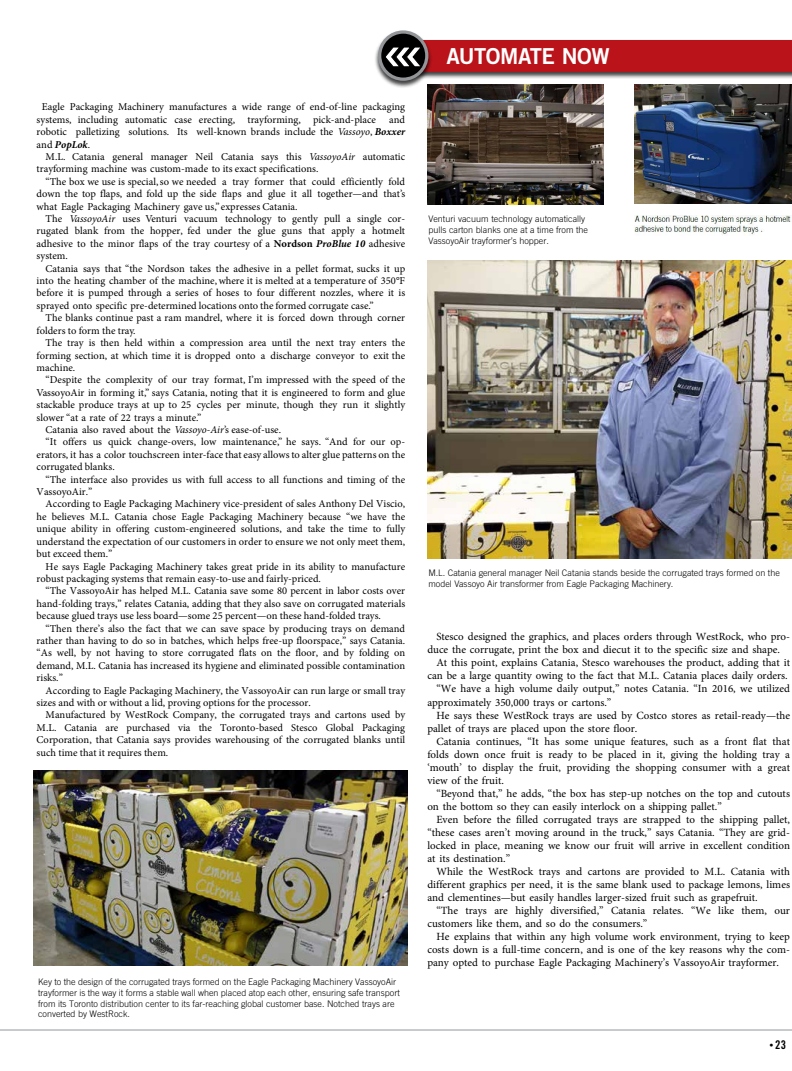
<style>
.page{position:relative;width:792px;height:1071px;background:#fff}
.page>*{position:absolute;margin:0;border:0;box-sizing:border-box;transform-origin:0 0}
.t1{font:22px "Trade Gothic LT Std Bd 2";letter-spacing:-.025em;color:#fff}
.t2{font:12px "Trade Gothic LT Std Bd Cn 20";color:#000}
.t3{font:11px "Minion Pro";color:#000}
.t4{font:10.5px/12.4px "Minion Pro";color:#000;text-align:justify}
.t5{font:300 9px/10.8px "Trade Gothic LT Std";color:#000}
.s1{font-style:italic}
.s2{font-weight:700;font-style:italic}
.s3{font-weight:700}
.s4{font-size:8px}
</style>
<div class="page">
<img style="left:634px;top:85px;width:157px;height:118px">
<img style="left:427px;top:84px;width:177px;height:121px">
<div style="left:399px;top:39px;width:393px;height:40px;background:#000;opacity:.75"></div>
<div style="left:403px;top:40px;width:389px;height:31px;background:#ba131a"></div>
<div style="left:374px;top:30px;width:58px;height:58px;background:#000;opacity:.75"></div>
<svg style="left:380px;top:32px;width:47px;height:47px"></svg>
<div style="left:378px;top:30px;width:50px;height:51px;border:3px solid #939598;border-radius:50%"></div>
<svg style="left:384px;top:46px;width:38px;height:21px"></svg>
<img style="left:635px;top:215px;width:156px;height:21px">
<img style="left:427px;top:261px;width:364px;height:297px">
<img style="left:33px;top:771px;width:374px;height:194px">
<hr style="left:0;top:1030px;width:792px;height:1px;background:#939598">
<p class="t4" style="left:37px;top:101px;width:370px;text-indent:5px">Eagle Packaging Machinery manufactures a wide range of end-of-line packaging systems, including automatic case erecting, trayforming, pick-and-place</p>
<p class="t4" style="left:37px;top:113px;width:370px;text-indent:353px">and robotic palletizing solutions. Its well-known brands include the <span class="s1">Vassoyo</span>, <span class="s2">Boxxer </span>and <span class="s2">PopLok</span>.</p>
<p class="t4" style="left:37px;top:151px;width:370px;text-indent:9px">M.L. Catania general manager Neil Catania says this <span class="s1">VassoyoAir</span> automatic trayforming machine was custom-made to its exact specifications.</p>
<p class="t4" style="left:37px;top:175px;width:370px;text-indent:9px">“The box we use is special, so we needed a tray former that could efficiently fold down the top flaps, and fold up the side flaps and glue it all together—and that’s what Eagle Packaging Machinery gave us,” expresses Catania.</p>
<p class="t4" style="left:37px;top:213px;width:370px;text-indent:9px">The <span class="s1">VassoyoAir</span> uses Venturi vacuum technology to gently pull a single cor&shy;rugated blank from the hopper, fed under the glue guns that apply a hotmelt adhesive to the minor flaps of the tray courtesy of a <span class="s3">Nordson</span> <span class="s2">ProBlue 10</span> adhesive system.</p>
<p class="t4" style="left:37px;top:262px;width:370px;text-indent:9px">Catania says that “the Nordson takes the adhesive in a pellet format, sucks it up into the heating chamber of the machine, where it is melted at a temperature of 350°F before it is pumped through a series of hoses to four different nozzles, where it is sprayed onto specific pre-determined locations onto the formed corrugate case.”</p>
<p class="t4" style="left:37px;top:312px;width:370px;text-indent:9px">The blanks continue past a ram mandrel, where it is forced down through corner folders to form the tray.</p>
<p class="t4" style="left:37px;top:337px;width:370px;text-indent:9px">The tray is then held within a compression area until the next tray enters the forming section, at which time it is dropped onto a discharge conveyor to exit the machine.</p>
<p class="t4" style="left:46px;top:374px;width:361px">“Despite the complexity of our tray format, I’m impressed with the speed of the</p>
<p class="t4" style="left:37px;top:386px;width:370px">VassoyoAir in forming it,” says Catania, noting that it is engineered to form and glue</p>
<p class="t4" style="left:37px;top:399px;width:370px">stackable produce trays at up to 25 cycles per minute, though they run it slightly</p>
<p class="t4" style="left:37px;top:411px;width:166px">slower “at a rate of 22 trays a minute.”</p>
<p class="t4" style="left:46px;top:423px;width:237px">Catania also raved about the <span class="s1">Vassoyo-Air</span>’s ease-of-use.</p>
<p class="t4" style="left:46px;top:436px;width:361px">“It offers us quick change-overs, low maintenance,” he says. “And for our op-</p>
<p class="t4" style="left:37px;top:448px;width:370px">erators, it has a color touchscreen inter-face that easy allows to alter glue patterns on the</p>
<p class="t4" style="left:37px;top:461px;width:80px">corrugated blanks.</p>
<p class="t4" style="left:46px;top:473px;width:361px">“The interface also provides us with full access to all functions and timing of the</p>
<p class="t4" style="left:37px;top:486px;width:57px">VassoyoAir.”</p>
<p class="t4" style="left:46px;top:498px;width:361px">According to Eagle Packaging Machinery vice-president of sales Anthony Del Viscio,</p>
<p class="t4" style="left:37px;top:510px;width:370px">he believes M.L. Catania chose Eagle Packaging Machinery because “we have the</p>
<p class="t4" style="left:37px;top:523px;width:370px">unique ability in offering custom-engineered solutions, and take the time to fully</p>
<p class="t4" style="left:37px;top:535px;width:370px">understand the expectation of our customers in order to ensure we not only meet them,</p>
<p class="t4" style="left:37px;top:548px;width:77px">but exceed them.”</p>
<p class="t4" style="left:46px;top:560px;width:361px">He says Eagle Packaging Machinery takes great pride in its ability to manufacture</p>
<p class="t4" style="left:37px;top:572px;width:286px">robust packaging systems that remain easy-to-use and fairly-priced.</p>
<p class="t4" style="left:46px;top:585px;width:361px">“The VassoyoAir has helped M.L. Catania save some 80 percent in labor costs over</p>
<p class="t4" style="left:37px;top:597px;width:370px">hand-folding trays,” relates Catania, adding that they also save on corrugated materials</p>
<p class="t4" style="left:37px;top:610px;width:346px">because glued trays use less board—some 25 percent—on these hand-folded trays.</p>
<p class="t4" style="left:46px;top:622px;width:361px">“Then there’s also the fact that we can save space by producing trays on demand</p>
<p class="t4" style="left:37px;top:634px;width:370px">rather than having to do so in batches, which helps free-up floorspace,” says Catania.</p>
<p class="t4" style="left:37px;top:647px;width:370px">“As well, by not having to store corrugated flats on the floor, and by folding on</p>
<p class="t4" style="left:37px;top:659px;width:370px">demand, M.L. Catania has increased its hygiene and eliminated possible contamination</p>
<p class="t4" style="left:37px;top:672px;width:28px">risks.”</p>
<p class="t4" style="left:46px;top:684px;width:361px">According to Eagle Packaging Machinery, the VassoyoAir can run large or small tray</p>
<p class="t4" style="left:37px;top:697px;width:276px">sizes and with or without a lid, proving options for the processor.</p>
<p class="t4" style="left:46px;top:709px;width:361px">Manufactured by WestRock Company, the corrugated trays and cartons used by</p>
<p class="t4" style="left:37px;top:721px;width:370px">M.L. Catania are purchased via the Toronto-based Stesco Global Packaging</p>
<p class="t4" style="left:37px;top:734px;width:370px">Corporation, that Catania says provides warehousing of the corrugated blanks until</p>
<p class="t4" style="left:37px;top:746px;width:133px">such time that it requires them.</p>
<p class="t5" style="left:38px;top:976px;width:363px">Key to the design of the corrugated trays formed on the Eagle Packaging Machinery VassoyoAir trayformer is the way it forms a stable wall when placed atop each other, ensuring safe transport from its Toronto distribution center to its far-reaching global customer base. Notched trays are converted by WestRock.</p>
<h1 class="t1" style="left:446px;top:42px;width:165px">AUTOMATE NOW</h1>
<p class="t5" style="left:428px;top:214px;width:161px">Venturi vacuum technology automatically pulls carton blanks one at a time from the<br>VassoyoAir trayformer’s hopper.</p>
<p class="t5" style="left:428px;top:568px;width:353px">M.L. Catania general manager Neil Catania stands beside the corrugated trays formed on the model Vassoyo Air transformer from Eagle Packaging Machinery.</p>
<p class="t3" style="left:436px;top:630px;width:355px">Stesco designed the graphics, and places orders through WestRock, who pro-</p>
<p class="t3" style="left:427px;top:643px;width:354px">duce the corrugate, print the box and diecut it to the specific size and shape.</p>
<p class="t3" style="left:436px;top:656px;width:355px">At this point, explains Catania, Stesco warehouses the product, adding that it</p>
<p class="t3" style="left:427px;top:669px;width:362px">can be a large quantity owing to the fact that M.L. Catania places daily orders.</p>
<p class="t3" style="left:436px;top:682px;width:355px">“We have a high volume daily output,” notes Catania. “In 2016, we utilized</p>
<p class="t3" style="left:427px;top:695px;width:186px">approximately 350,000 trays or cartons.”</p>
<p class="t3" style="left:436px;top:708px;width:355px">He says these WestRock trays are used by Costco stores as retail-ready—the</p>
<p class="t3" style="left:427px;top:721px;width:212px">pallet of trays are placed upon the store floor.</p>
<p class="t3" style="left:436px;top:734px;width:355px">Catania continues, “It has some unique features, such as a front flat that</p>
<p class="t3" style="left:427px;top:747px;width:364px">folds down once fruit is ready to be placed in it, giving the holding tray a</p>
<p class="t3" style="left:427px;top:760px;width:364px">‘mouth’ to display the fruit, providing the shopping consumer with a great</p>
<p class="t3" style="left:427px;top:773px;width:78px">view of the fruit.</p>
<p class="t3" style="left:436px;top:786px;width:355px">“Beyond that,” he adds, “the box has step-up notches on the top and cutouts</p>
<p class="t3" style="left:427px;top:799px;width:296px">on the bottom so they can easily interlock on a shipping pallet.”</p>
<p class="t3" style="left:436px;top:812px;width:355px">Even before the filled corrugated trays are strapped to the shipping pallet,</p>
<p class="t3" style="left:427px;top:825px;width:364px">“these cases aren’t moving around in the truck,” says Catania. “They are grid-</p>
<p class="t3" style="left:427px;top:838px;width:364px">locked in place, meaning we know our fruit will arrive in excellent condition</p>
<p class="t3" style="left:427px;top:851px;width:84px">at its destination.”</p>
<p class="t3" style="left:436px;top:864px;width:355px">While the WestRock trays and cartons are provided to M.L. Catania with</p>
<p class="t3" style="left:427px;top:877px;width:364px">different graphics per need, it is the same blank used to package lemons, limes</p>
<p class="t3" style="left:427px;top:890px;width:332px">and clementines—but easily handles larger-sized fruit such as grapefruit.</p>
<p class="t3" style="left:436px;top:903px;width:355px">“The trays are highly diversified,” Catania relates. “We like them, our</p>
<p class="t3" style="left:427px;top:916px;width:222px">customers like them, and so do the consumers.”</p>
<p class="t3" style="left:436px;top:929px;width:355px">He explains that within any high volume work environment, trying to keep</p>
<p class="t3" style="left:427px;top:942px;width:364px">costs down is a full-time concern, and is one of the key reasons why the com-</p>
<p class="t3" style="left:427px;top:955px;width:353px">pany opted to purchase Eagle Packaging Machinery’s VassoyoAir trayformer.</p>
<p class="t2" style="left:769px;top:1038px;width:18px"><span class="s4">•</span> 23</p>
</div>
